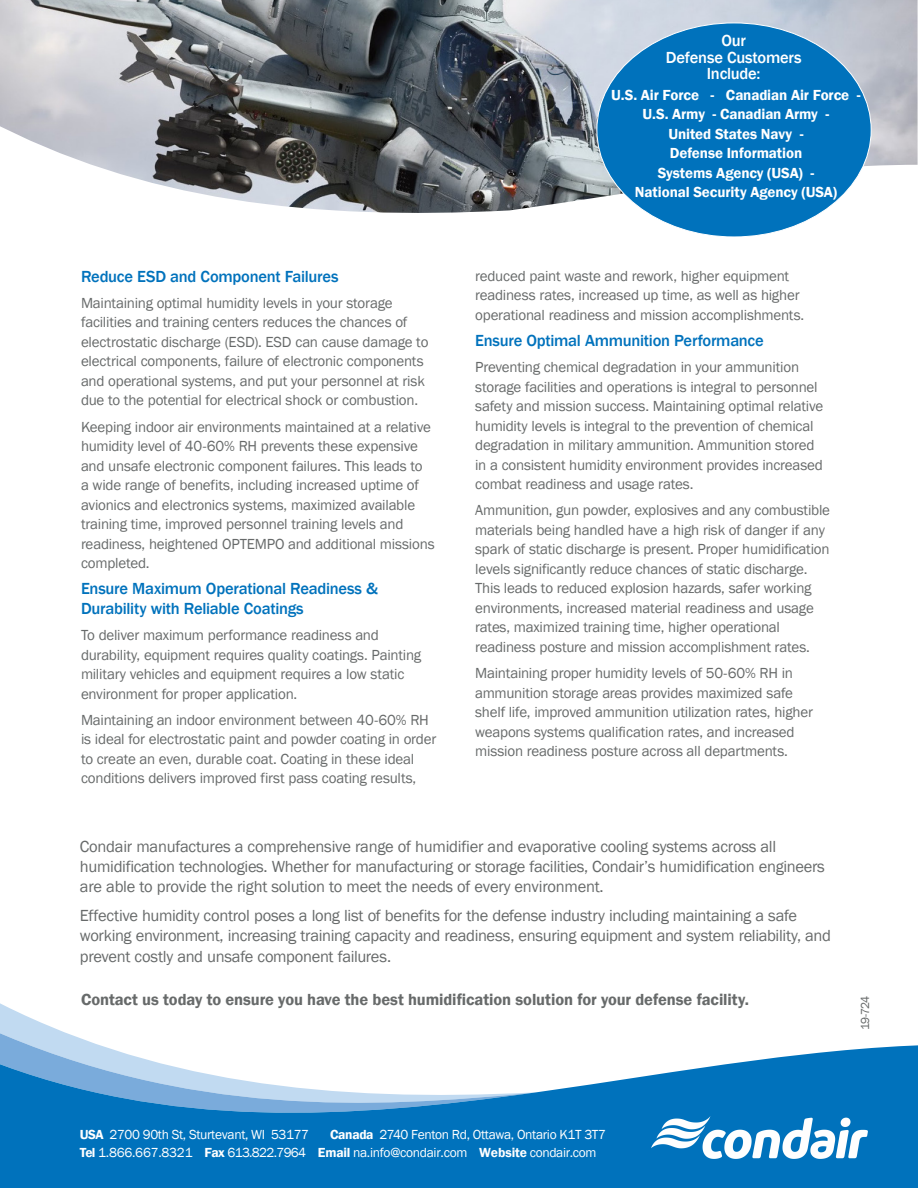
<style>
.page{position:relative;width:918px;height:1188px;background:#fff}
.page>*{position:absolute;margin:0;border:0;box-sizing:border-box;transform-origin:0 0}
.TS_Paragraph_text{font:16.5px/20.2px "Franklin Gothic";letter-spacing:-.02em;color:#676a6a}
.Hospital_Reference{font:500 16.5px/19.5px "Franklin Gothic";letter-spacing:-.015em;color:#0072bc}
.TS_Paragraph_text-2{font:600 16.5px "Franklin Gothic";letter-spacing:-.005em;color:#676a6a}
.TS_Paragraph_text-3{font:500 16.5px/16.5px "Franklin Gothic";letter-spacing:-.015em;color:#fff;text-align:center}
.Hospital_Reference-2{font:15px/19.5px "Franklin Gothic";letter-spacing:-.015em;color:#676a6a}
.TS_Paragraph_text-4{font:600 15px/19.5px "Franklin Gothic";letter-spacing:-.01em;color:#fff;text-align:center}
.t1{font:13.5px/18px "Franklin Gothic";letter-spacing:-.025em;color:#fff}
.t2{font:12px "Franklin Gothic";color:#666969}
.s1{font-style:inherit}
.s2{font-weight:600}
</style>
<div class="page">
<svg style="left:0;top:1003px;width:51px;height:24px"></svg>
<svg style="left:0;top:1027px;width:96px;height:17px;fill:#c1daf1"></svg>
<svg style="left:0;top:1044px;width:918px;height:144px;fill:#0072bc"></svg>
<img style="left:0;top:0;width:918px;height:119px">
<svg style="left:0;top:119px;width:918px;height:118px"></svg>
<div style="left:597px;top:23px;width:274px;height:214px;background:#0072bc;border-radius:50%"></div>
<img style="left:651px;top:1117px;width:217px;height:42px">
<p class="Hospital_Reference" style="left:81px;top:266px;width:259px">Reduce ESD and Component Failures</p>
<p class="Hospital_Reference-2" style="left:81px;top:293px;width:349px">Maintaining optimal humidity levels in your storage facilities and training centers reduces the chances of electrostatic discharge (ESD). ESD can cause damage to electrical components, failure of electronic components and operational systems, and put your personnel at risk due to the potential for electrical shock or combustion.</p>
<p class="Hospital_Reference-2" style="left:81px;top:417px;width:355px">Keeping indoor air environments maintained at a relative humidity level of 40-60% RH prevents these expensive and unsafe electronic component failures. This leads to<br>a wide range of benefits, including increased uptime of avionics and electronics systems, maximized available training time, improved personnel training levels and readiness, heightened OPTEMPO and additional missions completed.</p>
<p class="Hospital_Reference" style="left:81px;top:579px;width:299px">Ensure Maximum Operational Readiness &amp;<br>Durability with Reliable Coatings</p>
<p class="Hospital_Reference-2" style="left:81px;top:626px;width:342px">To deliver maximum performance readiness and durability, equipment requires quality coatings. Painting military vehicles and equipment requires a low static environment for proper application.</p>
<p class="Hospital_Reference-2" style="left:81px;top:710px;width:357px">Maintaining an indoor environment between 40-60% RH is ideal for electrostatic paint and powder coating in order to create an even, durable coat. Coating in these ideal conditions delivers improved first pass coating results,</p>
<p class="TS_Paragraph_text-3" style="left:666px;top:32px;width:137px">Our<br>Defense Customers<br>Include:</p>
<p class="TS_Paragraph_text-4" style="left:611px;top:85px;width:251px">U.S. Air Force - Canadian Air Force -<br>U.S. Army - Canadian Army -<br>United States Navy -<br>Defense Information<br>Systems Agency (USA) -<br>National Security Agency (USA)</p>
<p class="Hospital_Reference-2" style="left:475px;top:266px;width:331px">reduced paint waste and rework, higher equipment readiness rates, increased up time, as well as higher operational readiness and mission accomplishments.</p>
<p class="Hospital_Reference" style="left:475px;top:331px;width:290px">Ensure Optimal Ammunition Performance</p>
<p class="Hospital_Reference-2" style="left:475px;top:358px;width:350px">Preventing chemical degradation in your ammunition storage facilities and operations is integral to personnel safety and mission success. Maintaining optimal relative humidity levels is integral to the prevention of chemical degradation in military ammunition. Ammunition stored in a consistent humidity environment provides increased combat readiness and usage rates.</p>
<p class="Hospital_Reference-2" style="left:475px;top:501px;width:356px">Ammunition, gun powder, explosives and any combustible materials being handled have a high risk of danger if any spark of static discharge is present. Proper humidification levels significantly reduce chances of static discharge.<br>This leads to reduced explosion hazards, safer working environments, increased material readiness and usage rates, maximized training time, higher operational readiness posture and mission accomplishment rates.</p>
<p class="Hospital_Reference-2" style="left:475px;top:664px;width:339px">Maintaining proper humidity levels of 50-60% RH in ammunition storage areas provides maximized safe shelf life, improved ammunition utilization rates, higher weapons systems qualification rates, and increased mission readiness posture across all departments.</p>
<p class="TS_Paragraph_text" style="left:80px;top:837px;width:747px"><span class="s1">Condair</span> manufactures a comprehensive range of humidifier and evaporative cooling systems across all humidification technologies. Whether for manufacturing or storage facilities, <span class="s1">Condair</span>’s humidification engineers are able to provide the right solution to meet the needs of every environment.</p>
<p class="TS_Paragraph_text" style="left:80px;top:906px;width:753px">Effective humidity control poses a long list of benefits for the defense industry including maintaining a safe working environment, increasing training capacity and readiness, ensuring equipment and system reliability, and prevent costly and unsafe component failures.</p>
<p class="TS_Paragraph_text-2" style="left:81px;top:989px;width:669px">Contact us today to ensure you have the best humidification solution for your defense facility.</p>
<p class="t2" style="left:858px;top:1030px;width:36px;rotate:-90deg">1<span class="s1">9</span>-724</p>
<p class="t1" style="left:80px;top:1126px;width:528px;text-indent:250px"><span class="s2">Canada</span> 2740 Fenton Rd, Ottawa, Ontario K1T 3T7<br><span class="s2">Tel</span> 1.866.<span class="s1">667.8321</span> <span class="s2">Fax</span> 613.822.7964 <span class="s2">Email</span> n<span class="s1">a.info@condair.com</span> <span class="s2">Website</span> <span class="s1">condair.com</span></p>
<p class="t1" style="left:80px;top:1126px;width:231px"><span class="s2">USA</span> 2700 90th St, Sturtevant, WI 53177</p>
</div>
